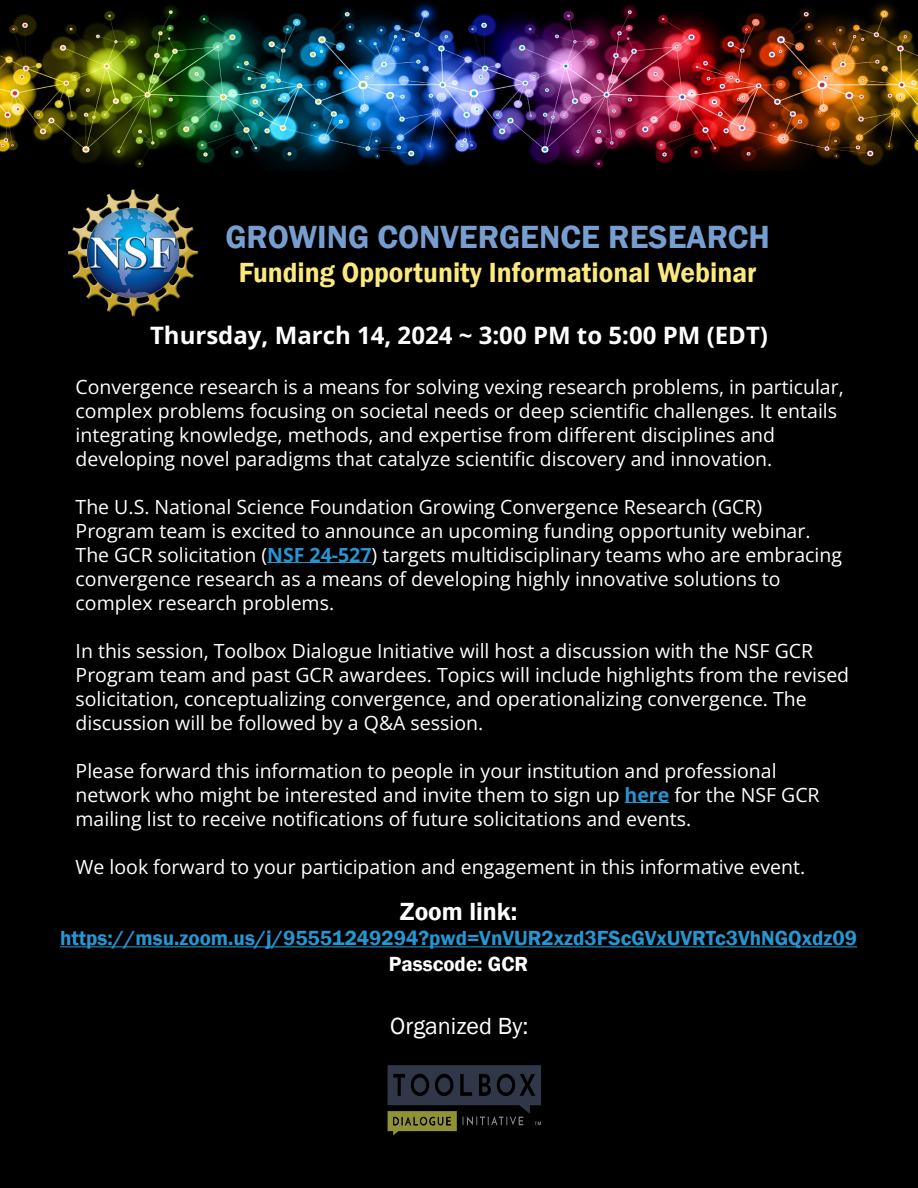
<style>
.page{position:relative;width:918px;height:1188px;background:#fff}
.page>*{position:absolute;margin:0;border:0;box-sizing:border-box;transform-origin:0 0}
.t1{font:600 33px "Franklin Gothic";color:#779ecf}
.t2{font:600 28.5px "Franklin Gothic";color:#fbe97d;scale:.96 1}
.t3{font:600 25.5px "Franklin Gothic";color:#fff}
.t4{font:700 24px "Open Sans";color:#fff}
.t5{font:24px "Franklin Gothic";color:#fff}
.t6{font:600 21px "Franklin Gothic";color:#2697d3}
.t7{font:600 21px "Franklin Gothic";color:#fff}
.t8{font:19.5px/24px "Open Sans";color:#fff}
.s1{font-weight:700;color:#2895d3}
</style>
<div class="page">
<div style="left:0;top:1px;width:918px;height:1187px;background:#000"></div>
<img style="left:0;top:0;width:918px;height:171px">
<hr style="left:267px;top:562px;width:105px;height:1px;background:#2895d3">
<hr style="left:625px;top:802px;width:44px;height:1px;background:#2895d3">
<hr style="left:60px;top:946px;width:797px;height:1px;background:#2697d3">
<img style="left:387px;top:1065px;width:154px;height:71px">
<img style="left:68px;top:189px;width:131px;height:128px">
<p class="t1" style="left:225px;top:217px;width:546px">GROWING CONVERGENCE RESEARCH</p>
<p class="t2" style="left:239px;top:255px;width:541px">Funding Opportunity Informational Webinar</p>
<p class="t4" style="left:150px;top:319px;width:620px">Thursday, March 14, 2024 ~ 3:00 PM to 5:00 PM (EDT)</p>
<p class="t8" style="left:76px;top:374px;width:770px">Convergence research is a means for solving vexing research problems, in particular, complex problems focusing on societal needs or deep scientific challenges. It entails integrating knowledge, methods, and expertise from different disciplines and developing novel paradigms that catalyze scientific discovery and innovation.</p>
<p class="t8" style="left:76px;top:494px;width:768px">The U.S. National Science Foundation Growing Convergence Research (GCR)<br>Program team is excited to announce an upcoming funding opportunity webinar.<br>The GCR solicitation (<span class="s1">NSF 24-527</span>) targets multidisciplinary teams who are embracing convergence research as a means of developing highly innovative solutions to complex research problems.</p>
<p class="t8" style="left:76px;top:638px;width:775px">In this session, Toolbox Dialogue Initiative will host a discussion with the NSF GCR Program team and past GCR awardees. Topics will include highlights from the revised solicitation, conceptualizing convergence, and operationalizing convergence. The discussion will be followed by a Q&amp;A session.</p>
<p class="t8" style="left:76px;top:758px;width:746px">Please forward this information to people in your institution and professional network who might be interested and invite them to sign up <span class="s1">here</span> for the NSF GCR mailing list to receive notifications of future solicitations and events.</p>
<p class="t8" style="left:76px;top:854px;width:731px">We look forward to your participation and engagement in this informative event.</p>
<p class="t3" style="left:400px;top:896px;width:119px">Zoom link:</p>
<p class="t6" style="left:60px;top:925px;width:799px">https://msu.zoom.us/j/95551249294?pwd=VnVUR2xzd3FScGVxUVRTc3VhNGQxdz09</p>
<p class="t7" style="left:389px;top:951px;width:141px">Passcode: GCR</p>
<p class="t5" style="left:390px;top:1011px;width:140px">Organized By:</p>
</div>
